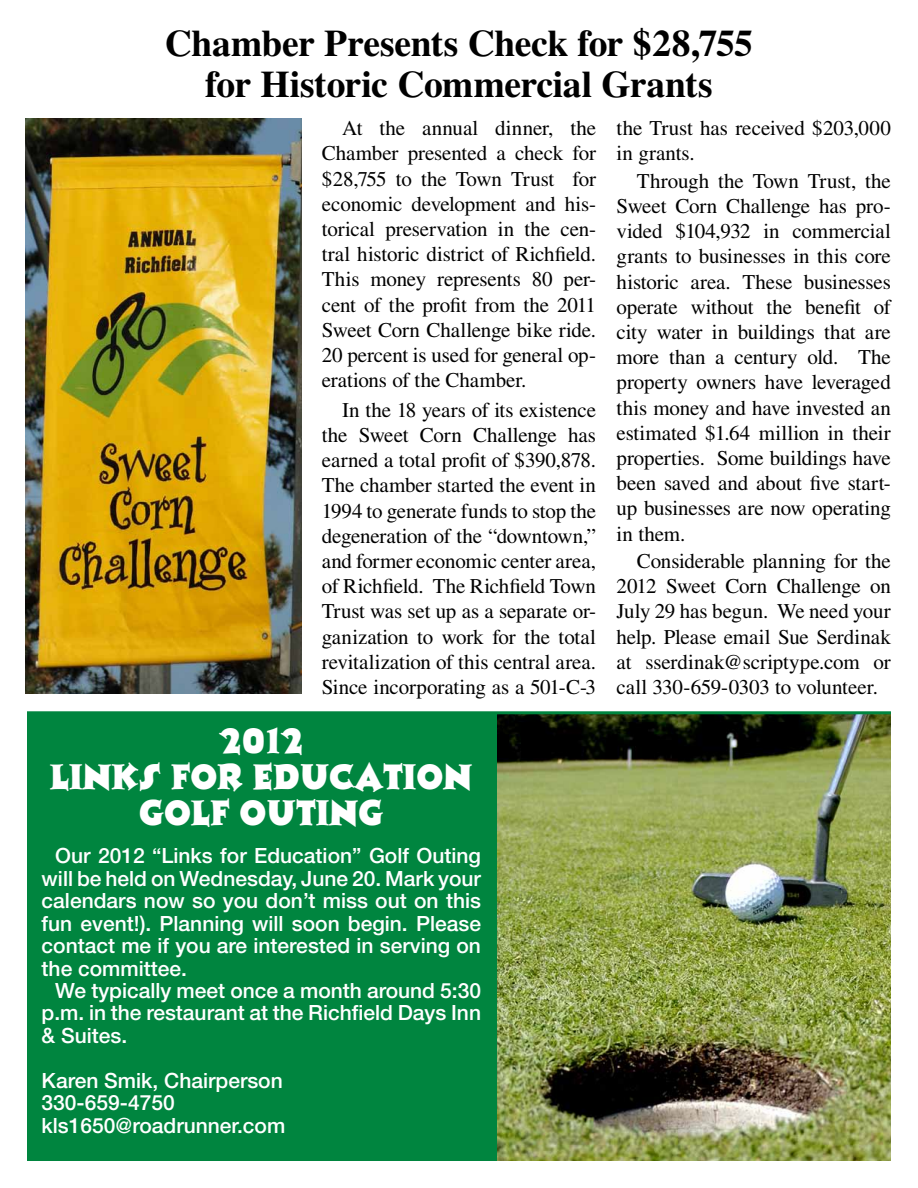
<style>
.page{position:relative;width:918px;height:1188px;background:#fff}
.page>*{position:absolute;margin:0;border:0;box-sizing:border-box;transform-origin:0 0}
.t1{font:700 37.5px/40.5px "Times";letter-spacing:-.01em;color:#000;text-align:center}
.t2{font:34.8px/36.3px "Tristan";color:#fff;text-align:center}
.t3{font:21px/25.2px "Times";letter-spacing:-.005em;color:#000;text-align:justify}
.t4{font:500 21px/22.5px "Helvetica Neue";color:#fff;text-align:justify}
</style>
<div class="page">
<div style="left:27px;top:714px;width:864px;height:447px;background:#00853f"></div>
<img style="left:497px;top:714px;width:394px;height:447px">
<img style="left:25px;top:119px;width:276px;height:574px">
<hr style="left:27px;top:711px;width:864px;height:3px;background:#00853f">
<h1 class="t1" style="left:165px;top:23px;width:590px">Chamber Presents Check for $28,755 for Historic Commercial Grants</h1>
<p class="t3" style="left:322px;top:115px;width:276px;text-indent:20px">At the annual dinner, the Chamber presented a check for $28,755 to the Town Trust for economic development and his&shy;torical preservation in the cen&shy;tral historic district of Richfield.<br>This money represents 80 per&shy;cent of the profit from the 2011<br>Sweet Corn Challenge bike ride.<br>20 percent is used for general op&shy;erations of the Chamber.</p>
<p class="t3" style="left:322px;top:397px;width:276px;text-indent:20px">In the 18 years of its existence the Sweet Corn Challenge has earned a total profit of $390,878.<br>The chamber started the event in 1994 to generate funds to stop the degeneration of the “downtown,” and former economic center area, of Richfield. The Richfield Town Trust was set up as a separate or&shy;ganization to work for the total revitalization of this central area.<br>Since incorporating as a 501-C-3</p>
<p class="t3" style="left:617px;top:115px;width:276px">the Trust has received $203,000 in grants.</p>
<p class="t3" style="left:617px;top:168px;width:276px;text-indent:20px">Through the Town Trust, the Sweet Corn Challenge has pro&shy;vided $104,932 in commercial grants to businesses in this core historic area. These businesses operate without the benefit of city water in buildings that are more than a century old. The property owners have leveraged this money and have invested an estimated $1.64 million in their properties. Some buildings have been saved and about five start&shy;up businesses are now operating in them.</p>
<p class="t3" style="left:617px;top:548px;width:276px;text-indent:20px">Considerable planning for the 2012 Sweet Corn Challenge on July 29 has begun. We need your help. Please email Sue Serdinak at sserdinak@scriptype.com or call 330-659-0303 to volunteer.</p>
<h2 class="t2" style="left:50px;top:722px;width:424px">2012<br>LINKS FOR EDUCATION<br>GOLF OUTING</h2>
<p class="t4" style="left:42px;top:844px;width:441px;text-indent:14px">Our 2012 “Links for Education” Golf Outing will be held on Wednesday, June 20. Mark your calendars now so you don’t miss out on this fun event!). Planning will soon begin. Please contact me if you are interested in serving on the committee.</p>
<p class="t4" style="left:42px;top:979px;width:441px;text-indent:14px">We typically meet once a month around 5:30 p.m. in the restaurant at the Richfield Days Inn &amp; Suites.</p>
<p class="t4" style="left:42px;top:1069px;width:245px;text-align:left">Karen Smik, Chairperson<br>330-659-4750 kls1650@roadrunner.com</p>
</div>
